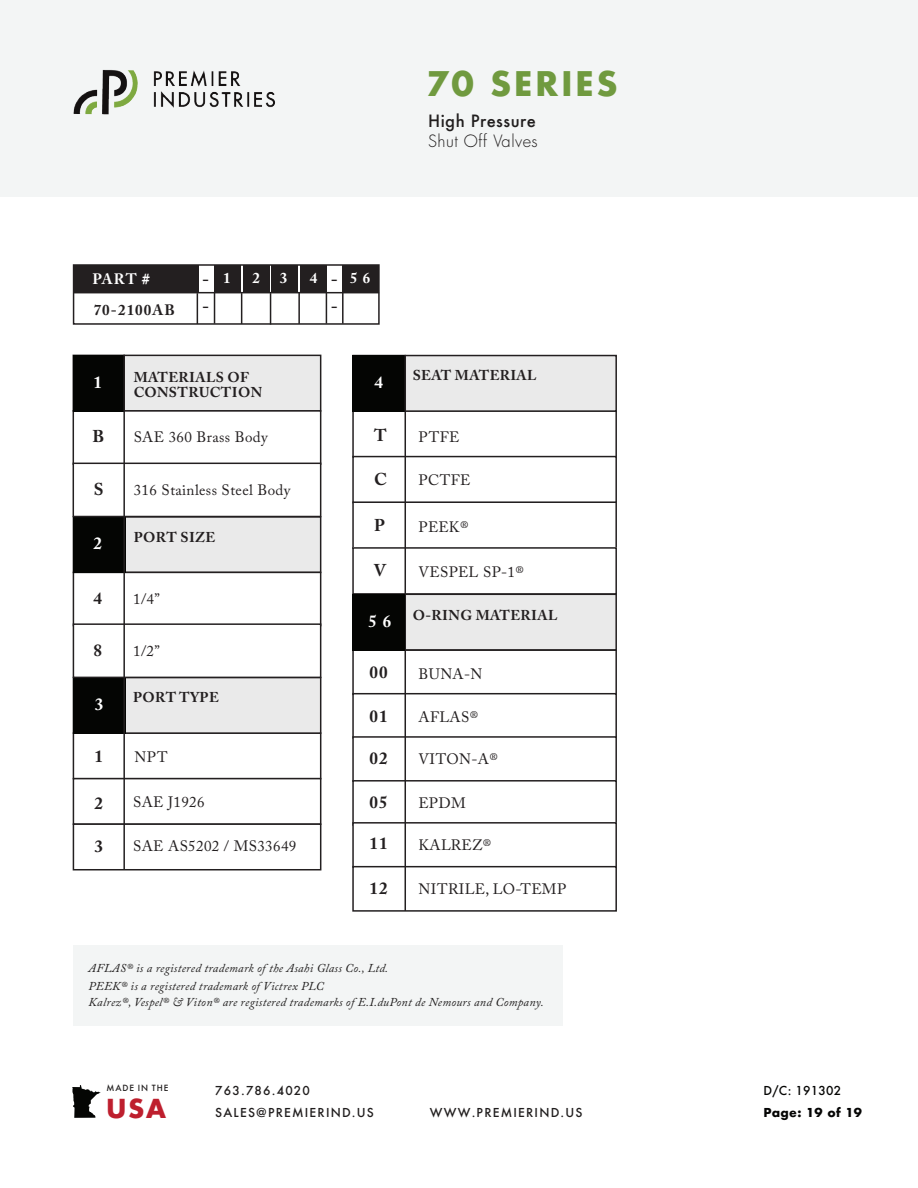
<style>
.page{position:relative;width:918px;height:1188px;background:#fff}
.page>*{position:absolute;margin:0;border:0;box-sizing:border-box;transform-origin:0 0}
.t1{font:700 33px "Futura";letter-spacing:.075em;color:#709a3f}
.t2{font:700 25.5px "Futura Std";color:#be1f2e}
.t3{font:20.85px "Myriad Pro";color:#231f20}
.t4{font:700 17.1px "Adobe Caslon Pro";color:#231f20}
.t5{font:700 16.95px "Adobe Caslon Pro";letter-spacing:.075em;color:#231f20}
.t6{font:700 16.95px "Adobe Caslon Pro";color:#fff}
.t7{font:300 16.5px "Futura Std";letter-spacing:.03em;color:#211e1e}
.t8{font:500 16.5px "Futura";letter-spacing:.03em;color:#211e1e}
.t9{font:15px "Adobe Caslon Pro";letter-spacing:.025em;color:#231f20}
.t10{font:700 15px "Adobe Caslon Pro";color:#fff}
.t11{font:700 15px "Adobe Caslon Pro";letter-spacing:.075em;color:#231f20}
.t12{font:700 14.25px/15px "Adobe Caslon Pro";letter-spacing:.025em;color:#231f20}
.t13{font:italic 12px "Adobe Caslon Pro";letter-spacing:.025em;color:#211f1f}
.t14{font:500 12px/22.2px "Futura";letter-spacing:.1em;color:#211e1e}
.t15{font:700 12px "Futura";letter-spacing:.025em;color:#050504}
.t16{font:500 12px "Futura";letter-spacing:.025em;color:#050504}
.t17{font:500 8.25px "Futura";letter-spacing:.105em;color:#211e1e}
</style>
<div class="page">
<div style="left:352px;top:456px;width:265px;height:47px;border:2px solid #231f20"></div>
<div style="left:352px;top:502px;width:265px;height:47px;border:2px solid #231f20"></div>
<div style="left:352px;top:547px;width:265px;height:48px;border:2px solid #231f20"></div>
<div style="left:73px;top:778px;width:248px;height:47px;border:2px solid #231f20"></div>
<div style="left:73px;top:823px;width:248px;height:47px;border:2px solid #231f20"></div>
<div style="left:352px;top:693px;width:265px;height:46px;border:2px solid #231f20"></div>
<div style="left:352px;top:736px;width:265px;height:46px;border:2px solid #231f20"></div>
<div style="left:352px;top:780px;width:265px;height:46px;border:2px solid #231f20"></div>
<div style="left:353px;top:823px;width:263px;height:44px;background:#fff"></div>
<div style="left:352px;top:822px;width:265px;height:46px;border:2px solid #231f20"></div>
<div style="left:352px;top:866px;width:265px;height:46px;border:2px solid #231f20"></div>
<div style="left:73px;top:946px;width:490px;height:80px;background:#f3f5f5"></div>
<svg style="left:72px;top:1085px;width:29px;height:33px"></svg>
<div style="left:74px;top:265px;width:124px;height:28px;background:#231f20"></div>
<div style="left:214px;top:265px;width:27px;height:28px;background:#231f20"></div>
<div style="left:73px;top:678px;width:248px;height:55px;background:#eaeaea"></div>
<div style="left:73px;top:677px;width:248px;height:57px;border:2px solid #231f20"></div>
<div style="left:243px;top:265px;width:26px;height:28px;background:#231f20"></div>
<div style="left:271px;top:265px;width:27px;height:28px;background:#231f20"></div>
<div style="left:300px;top:265px;width:27px;height:28px;background:#231f20"></div>
<div style="left:342px;top:265px;width:37px;height:28px;background:#231f20"></div>
<div style="left:73px;top:517px;width:248px;height:55px;background:#eaeaea"></div>
<div style="left:73px;top:516px;width:248px;height:57px;border:2px solid #231f20"></div>
<div style="left:73px;top:572px;width:248px;height:54px;border:2px solid #231f20"></div>
<div style="left:73px;top:264px;width:307px;height:61px;border:2px solid #231f20"></div>
<hr style="left:197px;top:293px;width:1px;height:31px;background:#231f20">
<hr style="left:214px;top:293px;width:1px;height:31px;background:#231f20">
<hr style="left:241px;top:293px;width:1px;height:31px;background:#231f20">
<hr style="left:270px;top:293px;width:1px;height:32px;background:#231f20">
<hr style="left:298px;top:293px;width:2px;height:31px;background:#231f20">
<hr style="left:326px;top:293px;width:1px;height:31px;background:#231f20">
<hr style="left:342px;top:293px;width:2px;height:31px;background:#231f20">
<div style="left:73px;top:517px;width:52px;height:55px;background:#040503"></div>
<div style="left:73px;top:678px;width:53px;height:56px;background:#040503"></div>
<div style="left:353px;top:356px;width:263px;height:55px;background:#eaeaea"></div>
<div style="left:352px;top:355px;width:265px;height:57px;border:2px solid #231f20"></div>
<div style="left:353px;top:356px;width:52px;height:56px;background:#040503"></div>
<div style="left:353px;top:594px;width:263px;height:56px;background:#eaeaea"></div>
<div style="left:352px;top:594px;width:265px;height:57px;border:2px solid #231f20"></div>
<hr style="left:74px;top:292px;width:305px;height:1px;background:#231f20">
<div style="left:73px;top:623px;width:248px;height:55px;border:2px solid #231f20"></div>
<div style="left:73px;top:355px;width:248px;height:56px;background:#eaeaea"></div>
<div style="left:73px;top:355px;width:248px;height:57px;border:2px solid #231f20"></div>
<div style="left:73px;top:410px;width:248px;height:55px;border:2px solid #231f20"></div>
<div style="left:73px;top:463px;width:248px;height:54px;border:2px solid #231f20"></div>
<div style="left:73px;top:355px;width:52px;height:56px;background:#040503"></div>
<hr style="left:123px;top:355px;width:2px;height:515px;background:#231f20">
<hr style="left:405px;top:355px;width:1px;height:556px;background:#231f20">
<div style="left:353px;top:594px;width:52px;height:56px;background:#040503"></div>
<div style="left:0;top:0;width:918px;height:196px;background:#f3f5f5"></div>
<img style="left:73px;top:70px;width:202px;height:45px">
<h1 class="t1" style="left:427px;top:60px;width:193px">70 SERIES</h1>
<h3 class="t8" style="left:428px;top:110px;width:109px">High Pressure</h3>
<h3 class="t7" style="left:428px;top:131px;width:111px">Shut Off Valves</h3>
<p class="t10" style="left:92px;top:270px;width:59px">PART #</p>
<p class="t10" style="left:223px;top:269px;width:9px">1</p>
<p class="t10" style="left:252px;top:269px;width:9px">2</p>
<p class="t10" style="left:280px;top:269px;width:9px">3</p>
<p class="t10" style="left:310px;top:269px;width:9px">4</p>
<p class="t10" style="left:350px;top:269px;width:22px">5 6</p>
<p class="t11" style="left:94px;top:301px;width:83px">70-2100AB</p>
<h3 class="t3" style="left:202px;top:266px;width:8px">-</h3>
<h3 class="t3" style="left:331px;top:266px;width:8px">-</h3>
<h3 class="t3" style="left:202px;top:293px;width:8px">-</h3>
<h3 class="t3" style="left:331px;top:293px;width:8px">-</h3>
<h3 class="t6" style="left:94px;top:372px;width:10px">1</h3>
<h3 class="t4" style="left:93px;top:427px;width:13px">B</h3>
<p class="t12" style="left:134px;top:369px;width:130px">MATERIALS OF<br>CONSTRUCTION</p>
<p class="t9" style="left:134px;top:428px;width:136px">SAE 360 Brass Body</p>
<h3 class="t6" style="left:374px;top:372px;width:10px">4</h3>
<h3 class="t5" style="left:374px;top:426px;width:14px">T</h3>
<p class="t12" style="left:413px;top:367px;width:125px">SEAT MATERIAL</p>
<p class="t9" style="left:419px;top:428px;width:42px">PTFE</p>
<h3 class="t5" style="left:94px;top:480px;width:11px">S</h3>
<h3 class="t6" style="left:94px;top:533px;width:10px">2</h3>
<h3 class="t5" style="left:94px;top:589px;width:10px">4</h3>
<p class="t9" style="left:134px;top:481px;width:159px">316 Stainless Steel Body</p>
<p class="t12" style="left:134px;top:529px;width:83px">PORT SIZE</p>
<p class="t9" style="left:133px;top:590px;width:28px">1/4”</p>
<h3 class="t5" style="left:94px;top:640px;width:10px">8</h3>
<p class="t9" style="left:133px;top:642px;width:28px">1/2”</p>
<h3 class="t6" style="left:95px;top:694px;width:10px">3</h3>
<p class="t12" style="left:133px;top:689px;width:88px">PORT TYPE</p>
<h3 class="t5" style="left:95px;top:746px;width:10px">1</h3>
<p class="t9" style="left:135px;top:748px;width:34px">NPT</p>
<h3 class="t5" style="left:95px;top:793px;width:10px">2</h3>
<p class="t9" style="left:133px;top:793px;width:73px">SAE J1926</p>
<h3 class="t5" style="left:95px;top:836px;width:10px">3</h3>
<p class="t9" style="left:133px;top:837px;width:165px">SAE AS5202 / MS33649</p>
<h3 class="t5" style="left:374px;top:469px;width:14px">C</h3>
<p class="t9" style="left:419px;top:471px;width:53px">PCTFE</p>
<h3 class="t5" style="left:374px;top:516px;width:12px">P</h3>
<p class="t9" style="left:419px;top:518px;width:51px">PEEK®</p>
<h3 class="t5" style="left:374px;top:561px;width:13px">V</h3>
<p class="t9" style="left:419px;top:563px;width:107px">VESPEL SP-1®</p>
<h3 class="t6" style="left:368px;top:611px;width:24px">5 6</h3>
<p class="t12" style="left:413px;top:608px;width:146px">O-RING MATERIAL</p>
<h3 class="t5" style="left:370px;top:663px;width:20px">00</h3>
<h3 class="t5" style="left:370px;top:706px;width:20px">01</h3>
<h3 class="t5" style="left:370px;top:748px;width:20px">02</h3>
<h3 class="t5" style="left:370px;top:792px;width:20px">05</h3>
<h3 class="t5" style="left:370px;top:833px;width:20px">11</h3>
<h3 class="t5" style="left:370px;top:878px;width:20px">12</h3>
<p class="t9" style="left:419px;top:665px;width:65px">BUNA-N</p>
<p class="t9" style="left:419px;top:708px;width:61px">AFLAS®</p>
<p class="t9" style="left:419px;top:750px;width:81px">VITON-A®</p>
<p class="t9" style="left:419px;top:794px;width:49px">EPDM</p>
<p class="t9" style="left:419px;top:836px;width:74px">KALREZ®</p>
<p class="t9" style="left:419px;top:880px;width:149px">NITRILE, LO-TEMP</p>
<p class="t13" style="left:89px;top:961px;width:301px">AFLAS® is a registered trademark of the Asahi Glass Co., Ltd.</p>
<p class="t13" style="left:89px;top:979px;width:237px">PEEK® is a registered trademark of Victrex PLC</p>
<p class="t13" style="left:89px;top:995px;width:457px">Kalrez®, Vespel® &amp; Viton® are registered trademarks of E.I.duPont de Nemours and Company.</p>
<p class="t17" style="left:107px;top:1082px;width:63px">MADE IN THE</p>
<h2 class="t2" style="left:107px;top:1091px;width:61px">USA</h2>
<p class="t15" style="left:763px;top:1104px;width:100px">Page: 19 of 19</p>
<p class="t16" style="left:763px;top:1082px;width:79px">D/C: 191302</p>
<p class="t14" style="left:215px;top:1079px;width:160px">763.786.4020<br>SALES@PREMIERIND.US</p>
<p class="t14" style="left:430px;top:1101px;width:154px">WWW.PREMIERIND.US</p>
</div>
